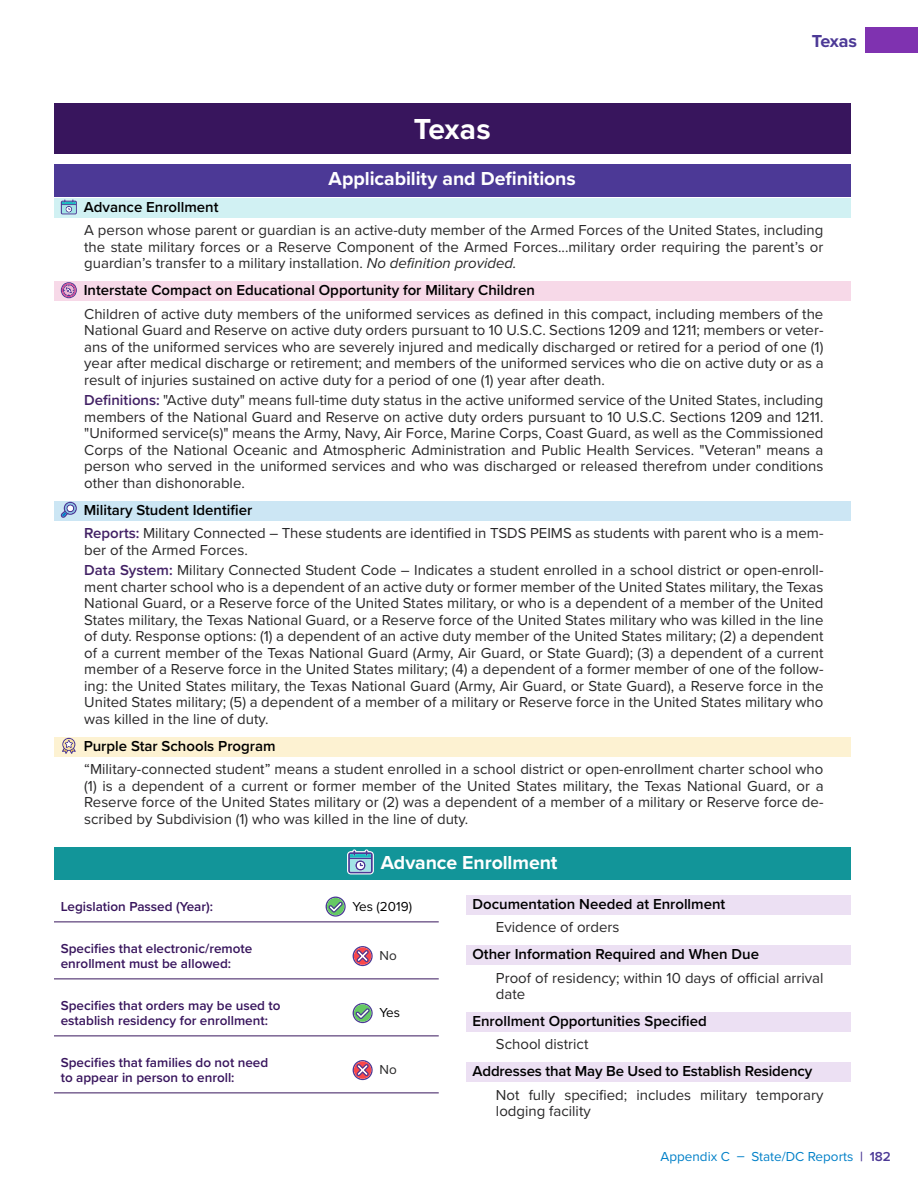
<style>
.page{position:relative;width:918px;height:1188px;background:#fff}
.page>*{position:absolute;margin:0;border:0;box-sizing:border-box;transform-origin:0 0}
.State_Title{font:700 30px "Proxima Nova";letter-spacing:-.005em;color:#fff}
.H2_-_Purple_Center{font:700 19.5px "Proxima Nova";letter-spacing:-.005em;color:#fff}
.H2_-_Teal_Center{font:700 19.5px "Proxima Nova";letter-spacing:-.005em;color:#fff}
.t1{font:700 18px "Proxima Nova";letter-spacing:-.015em;color:#4c3996}
.AppC_-_Indented_Para{font:15px/16.5px "Proxima Nova";color:#292829;text-align:justify}
.Topic_-_Purple_Shadi{font:600 15px "Proxima Nova";color:#000}
.Compact_-_Magenta_Sh{font:600 15px "Proxima Nova";color:#000}
.MSI_-_Blue_Shading{font:600 15px "Proxima Nova";color:#000}
.PSSP_-_Yellow_Shadin{font:600 15px "Proxima Nova";color:#000}
.AE_-_Teal_Shading{font:600 15px "Proxima Nova";color:#000}
.Checklist_Paragraph{font:600 13.5px/15px "Proxima Nova";color:#38155d}
.t2{font:13.5px "Proxima Nova";color:#0080c8}
.Checklist_Paragraph-2{font:13.5px "Proxima Nova";color:#000}
.Checklist_Paragraph-3{font:13.5px "Proxima Nova";color:#292829}
.s1{font-style:italic}
.s2{font-weight:600;color:#422165}
.s3{font-weight:600;color:#4c3996}
</style>
<div class="page">
<div style="left:866px;top:27px;width:52px;height:25px;background:#7f32b0"></div>
<div style="left:54px;top:104px;width:796px;height:50px;background:#38155d"></div>
<div style="left:54px;top:164px;width:796px;height:33px;background:#4c3996"></div>
<div style="left:54px;top:198px;width:796px;height:19px;background:#d1f1f3"></div>
<div style="left:54px;top:281px;width:796px;height:20px;background:#f7d9e8"></div>
<div style="left:54px;top:501px;width:796px;height:19px;background:#cce6f4"></div>
<div style="left:54px;top:737px;width:796px;height:19px;background:#fdf2d2"></div>
<div style="left:54px;top:847px;width:796px;height:33px;background:#129599"></div>
<svg style="left:61px;top:200px;width:16px;height:14px"></svg>
<svg style="left:61px;top:282px;width:16px;height:16px"></svg>
<svg style="left:61px;top:502px;width:16px;height:16px"></svg>
<svg style="left:62px;top:738px;width:14px;height:16px"></svg>
<svg style="left:347px;top:849px;width:27px;height:25px"></svg>
<hr style="left:54px;top:922px;width:385px;height:1px;background:#38155d">
<hr style="left:54px;top:979px;width:385px;height:1px;background:#38155d">
<hr style="left:54px;top:1036px;width:385px;height:1px;background:#38155d">
<hr style="left:54px;top:1093px;width:385px;height:1px;background:#38155d">
<svg style="left:326px;top:897px;width:20px;height:20px"></svg>
<svg style="left:353px;top:946px;width:20px;height:20px"></svg>
<svg style="left:353px;top:1003px;width:20px;height:20px"></svg>
<svg style="left:353px;top:1060px;width:20px;height:20px"></svg>
<div style="left:466px;top:895px;width:384px;height:20px;background:#ece0f3"></div>
<div style="left:466px;top:945px;width:384px;height:20px;background:#ece0f3"></div>
<div style="left:466px;top:1012px;width:384px;height:20px;background:#ece0f3"></div>
<div style="left:466px;top:1062px;width:384px;height:20px;background:#ece0f3"></div>
<h1 class="State_Title" style="left:414px;top:107px;width:79px">Texas</h1>
<h2 class="H2_-_Purple_Center" style="left:329px;top:164px;width:249px">Applicability and Definitions</h2>
<p class="t1" style="left:812px;top:27px;width:47px">Texas</p>
<p class="AE_-_Teal_Shading" style="left:84px;top:196px;width:136px">Advance Enrollment</p>
<p class="AppC_-_Indented_Para" style="left:84px;top:221px;width:741px">A person whose parent or guardian is an active-duty member of the Armed Forces of the United States, including the state military forces or a Reserve Component of the Armed Forces...military order requiring the parent’s or guardian’s transfer to a military installation. <span class="s1">No definition provided.</span></p>
<p class="Compact_-_Magenta_Sh" style="left:84px;top:279px;width:453px">Interstate Compact on Educational Opportunity for Military Children</p>
<p class="AppC_-_Indented_Para" style="left:84px;top:305px;width:741px">Children of active duty members of the uniformed services as defined in this compact, including members of the National Guard and Reserve on active duty orders pursuant to 10 U.S.C. Sections 1209 and 1211; members or veter&shy;ans of the uniformed services who are severely injured and medically discharged or retired for a period of one (1) year after medical discharge or retirement; and members of the uniformed services who die on active duty or as a result of injuries sustained on active duty for a period of one (1) year after death.</p>
<p class="AppC_-_Indented_Para" style="left:84px;top:391px;width:741px"><span class="s2">Definitions:</span> "Active duty" means full-time duty status in the active uniformed service of the United States, including members of the National Guard and Reserve on active duty orders pursuant to 10 U.S.C. Sections 1209 and 1211. "Uniformed service(s)" means the Army, Navy, Air Force, Marine Corps, Coast Guard, as well as the Commissioned Corps of the National Oceanic and Atmospheric Administration and Public Health Services. "Veteran" means a person who served in the uniformed services and who was discharged or released therefrom under conditions other than dishonorable.</p>
<p class="MSI_-_Blue_Shading" style="left:84px;top:499px;width:170px">Military Student Identifier</p>
<p class="AppC_-_Indented_Para" style="left:84px;top:524px;width:741px"><span class="s2">Reports:</span> Military Connected – These students are identified in TSDS PEIMS as students with parent who is a mem&shy;ber of the Armed Forces.</p>
<p class="AppC_-_Indented_Para" style="left:84px;top:562px;width:741px"><span class="s2">Data System:</span> Military Connected Student Code – Indicates a student enrolled in a school district or open-enroll&shy;ment charter school who is a dependent of an active duty or former member of the United States military, the Texas National Guard, or a Reserve force of the United States military, or who is a dependent of a member of the United States military, the Texas National Guard, or a Reserve force of the United States military who was killed in the line of duty. Response options: (1) a dependent of an active duty member of the United States military; (2) a dependent of a current member of the Texas National Guard (Army, Air Guard, or State Guard); (3) a dependent of a current member of a Reserve force in the United States military; (4) a dependent of a former member of one of the follow&shy;ing: the United States military, the Texas National Guard (Army, Air Guard, or State Guard), a Reserve force in the United States military; (5) a dependent of a member of a military or Reserve force in the United States military who was killed in the line of duty.</p>
<p class="PSSP_-_Yellow_Shadin" style="left:84px;top:735px;width:193px">Purple Star Schools Program</p>
<p class="AppC_-_Indented_Para" style="left:84px;top:760px;width:741px">“Military-connected student” means a student enrolled in a school district or open-enrollment charter school who (1) is a dependent of a current or former member of the United States military, the Texas National Guard, or a Reserve force of the United States military or (2) was a dependent of a member of a military or Reserve force de&shy;scribed by Subdivision (1) who was killed in the line of duty.</p>
<h2 class="H2_-_Teal_Center" style="left:381px;top:848px;width:178px">Advance Enrollment</h2>
<p class="Checklist_Paragraph" style="left:61px;top:898px;width:154px">Legislation Passed (Year):</p>
<p class="Checklist_Paragraph-2" style="left:352px;top:896px;width:61px">Yes (2019)</p>
<p class="Checklist_Paragraph" style="left:61px;top:940px;width:193px">Specifies that electronic/remote enrollment must be allowed:</p>
<p class="Checklist_Paragraph-3" style="left:380px;top:946px;width:19px">No</p>
<p class="Checklist_Paragraph" style="left:61px;top:997px;width:221px">Specifies that orders may be used to establish residency for enrollment:</p>
<p class="Checklist_Paragraph-2" style="left:380px;top:1003px;width:22px">Yes</p>
<p class="Checklist_Paragraph" style="left:61px;top:1054px;width:209px">Specifies that families do not need to appear in person to enroll:</p>
<p class="Checklist_Paragraph-3" style="left:380px;top:1060px;width:19px">No</p>
<p class="Topic_-_Purple_Shadi" style="left:472px;top:893px;width:254px">Documentation Needed at Enrollment</p>
<p class="AppC_-_Indented_Para" style="left:496px;top:919px;width:125px">Evidence of orders</p>
<p class="Topic_-_Purple_Shadi" style="left:472px;top:943px;width:288px">Other Information Required and When Due</p>
<p class="AppC_-_Indented_Para" style="left:496px;top:969px;width:329px">Proof of residency; within 10 days of official arrival date</p>
<p class="Topic_-_Purple_Shadi" style="left:472px;top:1010px;width:236px">Enrollment Opportunities Specified</p>
<p class="AppC_-_Indented_Para" style="left:496px;top:1036px;width:94px">School district</p>
<p class="Topic_-_Purple_Shadi" style="left:472px;top:1060px;width:341px">Addresses that May Be Used to Establish Residency</p>
<p class="AppC_-_Indented_Para" style="left:496px;top:1086px;width:329px">Not fully specified; includes military temporary lodging facility</p>
<p class="t2" style="left:661px;top:1146px;width:232px">Appendix C – State/DC Reports <span class="s3">| 182</span></p>
</div>
